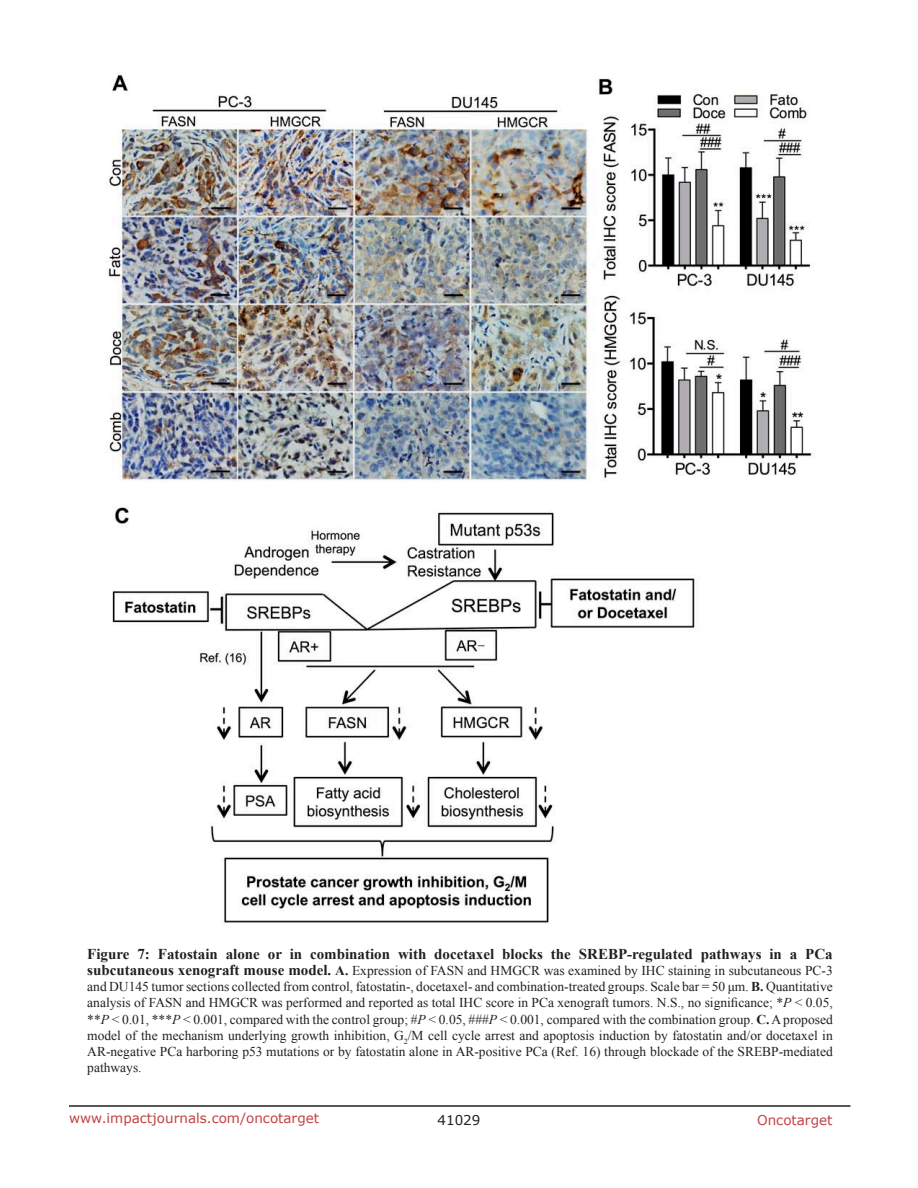
<style>
.page{position:relative;width:918px;height:1188px;background:#fff}
.page>*{position:absolute;margin:0;border:0;box-sizing:border-box;transform-origin:0 0}
.FigureText{font:700 15px "Times New Roman";color:#231f20}
.FigureText-2{font:13.5px/16.2px "Times New Roman";color:#231f20;text-align:justify}
.t1{font:13.5px "Verdana";color:#c24141}
.t2{font:13.5px "Verdana";color:#231f20}
.s1{font-weight:700;font-size:15px}
.s2{font-weight:700}
.s3{font-style:italic}
</style>
<div class="page">
<hr style="left:69px;top:1105px;width:781px;height:2px;background:#231f20">
<img style="left:108px;top:74px;width:705px;height:849px">
<p class="FigureText" style="left:87px;top:943px;width:747px">Figure 7: Fatostain alone or in combination with docetaxel blocks the SREBP-regulated pathways in a PCa</p>
<p class="FigureText-2" style="left:87px;top:962px;width:747px"><span class="s1">subcutaneous xenograft mouse model.</span> <span class="s2">A.</span> Expression of FASN and HMGCR was examined by IHC staining in subcutaneous PC-3 and DU145 tumor sections collected from control, fatostatin-, docetaxel- and combination-treated groups. Scale bar = 50 μm. <span class="s2">B.</span> Quantitative analysis of FASN and HMGCR was performed and reported as total IHC score in PCa xenograft tumors. N.S., no significance; *<span class="s3">P</span> &lt; 0.05, **<span class="s3">P</span> &lt; 0.01, ***<span class="s3">P</span> &lt; 0.001, compared with the control group; #<span class="s3">P</span> &lt; 0.05, ###<span class="s3">P</span> &lt; 0.001, compared with the combination group. <span class="s2">C.</span> A proposed model of the mechanism underlying growth inhibition, G<sub>2</sub>/M cell cycle arrest and apoptosis induction by fatostatin and/or docetaxel in AR-negative PCa harboring p53 mutations or by fatostatin alone in AR-positive PCa (Ref. 16) through blockade of the SREBP-mediated pathways.</p>
<p class="t1" style="left:69px;top:1109px;width:252px">www.impactjournals.com/oncotarget</p>
<p class="t2" style="left:438px;top:1111px;width:44px">41029</p>
<p class="t1" style="left:757px;top:1111px;width:77px">Oncotarget</p>
</div>
